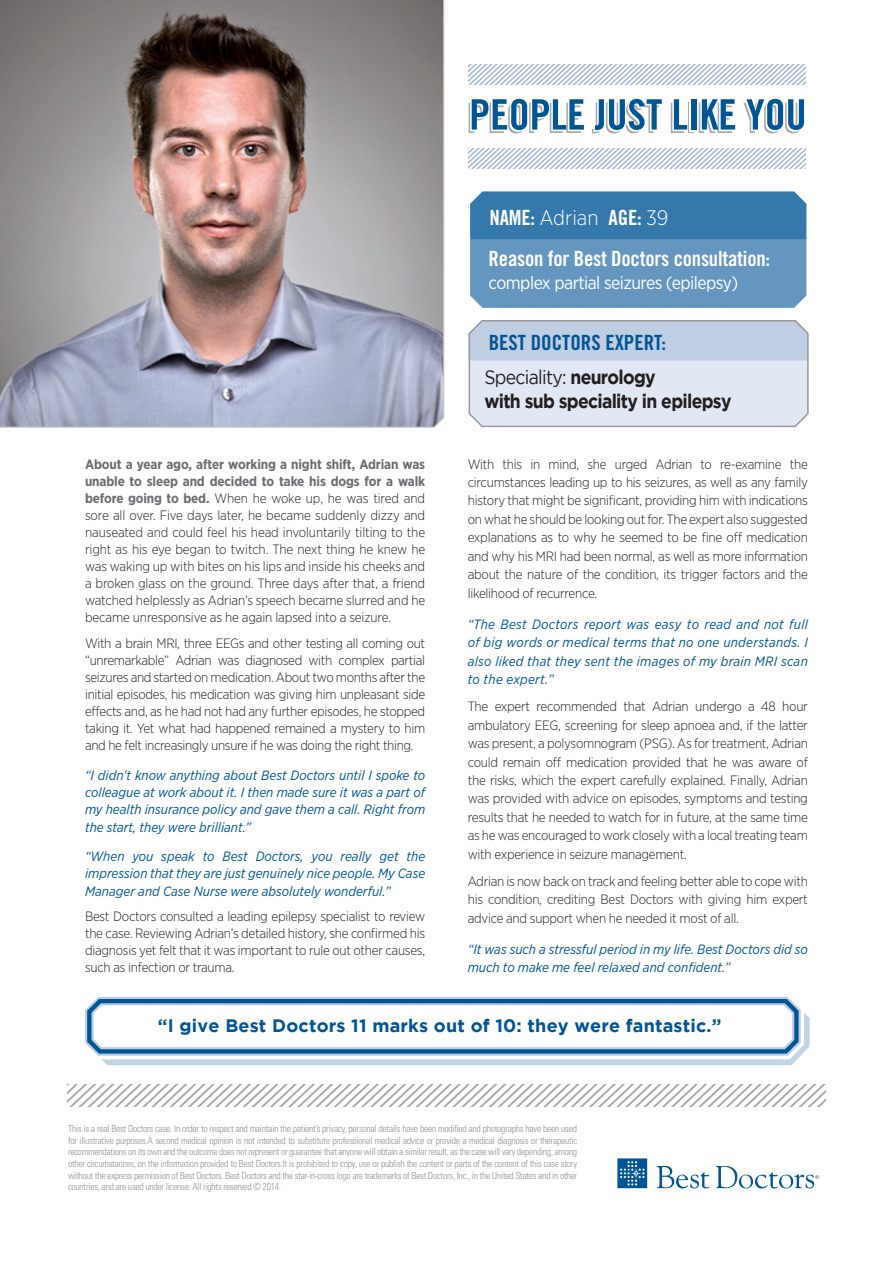
<style>
.page{position:relative;width:893px;height:1263px;background:#fff}
.page>*{position:absolute;margin:0;border:0;box-sizing:border-box;transform-origin:0 0}
.t1{font:21px/41px "Trade Gothic LT Std Bd Cn 20";letter-spacing:-.01em;color:#fff}
.t2{font:21px "Trade Gothic LT Std Bd Cn 20";color:#005595}
.t3{font:700 19.5px/24px "Gotham";letter-spacing:-.04em;color:#231f20;scale:.9 1}
.t4{font:700 18px "Gotham";letter-spacing:.01em;color:#005595}
.t5{font:18px "Gotham Narrow";letter-spacing:-.03em;color:#fff}
.t6{font:300 13.5px/17.1px "Gotham Narrow";letter-spacing:-.02em;color:#231f20;text-align:justify}
.t7{font:italic 13.5px/17.1px "Gotham Narrow";color:#005595;text-align:justify}
.t8{font:300 condensed 9.75px/11.7px "Univers LT Std";letter-spacing:-.03em;color:#939598;text-align:justify}
.s1{font-family:"Gotham Narrow";font-weight:300}
.s2{font-weight:700;color:#6c6d70}
.s3{font-weight:400}
</style>
<div class="page">
<svg style="left:68px;top:1084px;width:757px;height:22px"></svg>
<svg style="left:617px;top:1158px;width:202px;height:30px"></svg>
<img style="left:0;top:0;width:445px;height:428px">
<svg style="left:468px;top:320px;width:341px;height:108px;background:#d3dcea"></svg>
<svg style="left:469px;top:99px;width:115px;height:34px"></svg>
<svg style="left:592px;top:99px;width:70px;height:34px"></svg>
<svg style="left:671px;top:99px;width:16px;height:34px"></svg>
<div style="left:691px;top:99px;width:5px;height:31px;background:#005595"></div>
<svg style="left:699px;top:99px;width:36px;height:34px"></svg>
<svg style="left:743px;top:99px;width:61px;height:34px"></svg>
<svg style="left:469px;top:65px;width:337px;height:19px"></svg>
<svg style="left:469px;top:149px;width:337px;height:19px"></svg>
<svg style="left:85px;top:997px;width:725px;height:68px"></svg>
<svg style="left:468px;top:191px;width:339px;height:117px;background:#548cb9"></svg>
<h1 class="t1" style="left:489px;top:197px;width:283px">NAME: <span class="s1">Adrian</span> AGE: <span class="s1">39<br></span>Reason for Best Doctors consultation:</h1>
<h3 class="t5" style="left:489px;top:271px;width:251px">complex partial seizures (epilepsy)</h3>
<p class="t6" style="left:85px;top:455px;width:342px"><span class="s2">About a year ago, after working a night shift, Adrian was unable to sleep and decided to take his dogs for a walk before going to bed.</span> When he woke up, he was tired and sore all over. Five days later, he became suddenly dizzy and nauseated and could feel his head involuntarily tilting to the right as his eye began to twitch. The next thing he knew he was waking up with bites on his lips and inside his cheeks and a broken glass on the ground. Three days after that, a friend watched helplessly as Adrian’s speech became slurred and he became unresponsive as he again lapsed into a seizure.</p>
<p class="t6" style="left:85px;top:634px;width:342px">With a brain MRI, three EEGs and other testing all coming out “unremarkable” Adrian was diagnosed with complex partial seizures and started on medication. About two months after the initial episodes, his medication was giving him unpleasant side effects and, as he had not had any further episodes, he stopped taking it. Yet what had happened remained a mystery to him and he felt increasingly unsure if he was doing the right thing.</p>
<p class="t7" style="left:85px;top:767px;width:342px">“I didn’t know anything about Best Doctors until I spoke to colleague at work about it. I then made sure it was a part of my health insurance policy and gave them a call. Right from the start, they were brilliant.”</p>
<p class="t7" style="left:85px;top:848px;width:342px">“When you speak to Best Doctors, you really get the impression that they are just genuinely nice people. My Case Manager and Case Nurse were absolutely wonderful.”</p>
<p class="t6" style="left:85px;top:907px;width:342px">Best Doctors consulted a leading epilepsy specialist to review the case. Reviewing Adrian’s detailed history, she confirmed his diagnosis yet felt that it was important to rule out other causes, such as infection or trauma.</p>
<h1 class="t2" style="left:489px;top:330px;width:179px">Best Doctors Expert:</h1>
<h2 class="t3" style="left:484px;top:365px;width:276px"><span class="s3">Speciality:</span> neurology<br>with sub speciality in epilepsy</h2>
<p class="t6" style="left:468px;top:454px;width:342px;line-height:18.5px">With this in mind, she urged Adrian to re-examine the circumstances leading up to his seizures, as well as any family history that might be significant, providing him with indications on what he should be looking out for. The expert also suggested explanations as to why he seemed to be fine off medication and why his MRI had been normal, as well as more information about the nature of the condition, its trigger factors and the likelihood of recurrence.</p>
<p class="t7" style="left:468px;top:615px;width:342px;line-height:18.5px">“The Best Doctors report was easy to read and not full of big words or medical terms that no one understands. I also liked that they sent the images of my brain MRI scan to the expert.”</p>
<p class="t6" style="left:468px;top:697px;width:342px;line-height:18.5px">The expert recommended that Adrian undergo a 48 hour ambulatory EEG, screening for sleep apnoea and, if the latter was present, a polysomnogram (PSG). As for treatment, Adrian could remain off medication provided that he was aware of the risks, which the expert carefully explained. Finally, Adrian was provided with advice on episodes, symptoms and testing results that he needed to watch for in future, at the same time as he was encouraged to work closely with a local treating team with experience in seizure management.</p>
<p class="t6" style="left:468px;top:871px;width:342px;line-height:18.5px">Adrian is now back on track and feeling better able to cope with his condition, crediting Best Doctors with giving him expert advice and support when he needed it most of all.</p>
<p class="t7" style="left:468px;top:939px;width:342px;line-height:18.5px">“It was such a stressful period in my life. Best Doctors did so much to make me feel relaxed and confident.”</p>
<h3 class="t4" style="left:158px;top:1015px;width:565px">“I give Best Doctors 11 marks out of 10: they were fantastic.”</h3>
<p class="t8" style="left:68px;top:1122px;width:511px">This is a real Best Doctors case. In order to respect and maintain the patient’s privacy, personal details have been modified and photographs have been used for illustrative purposes.A second medical opinion is not intended to substitute professional medical advice or provide a medical diagnosis or therapeutic recommendations on its own and the outcome does not represent or guarantee that anyone will obtain a similar result, as the case will vary depending, among other circumstances, on the information provided to Best Doctors.It is prohibited to copy, use or publish the content or parts of the content of this case story without the express permission of Best Doctors. Best Doctors and the star-in-cross logo are trademarks of Best Doctors, Inc., in the United States and in other countries, and are used under license. All rights reserved © 2014.</p>
</div>
